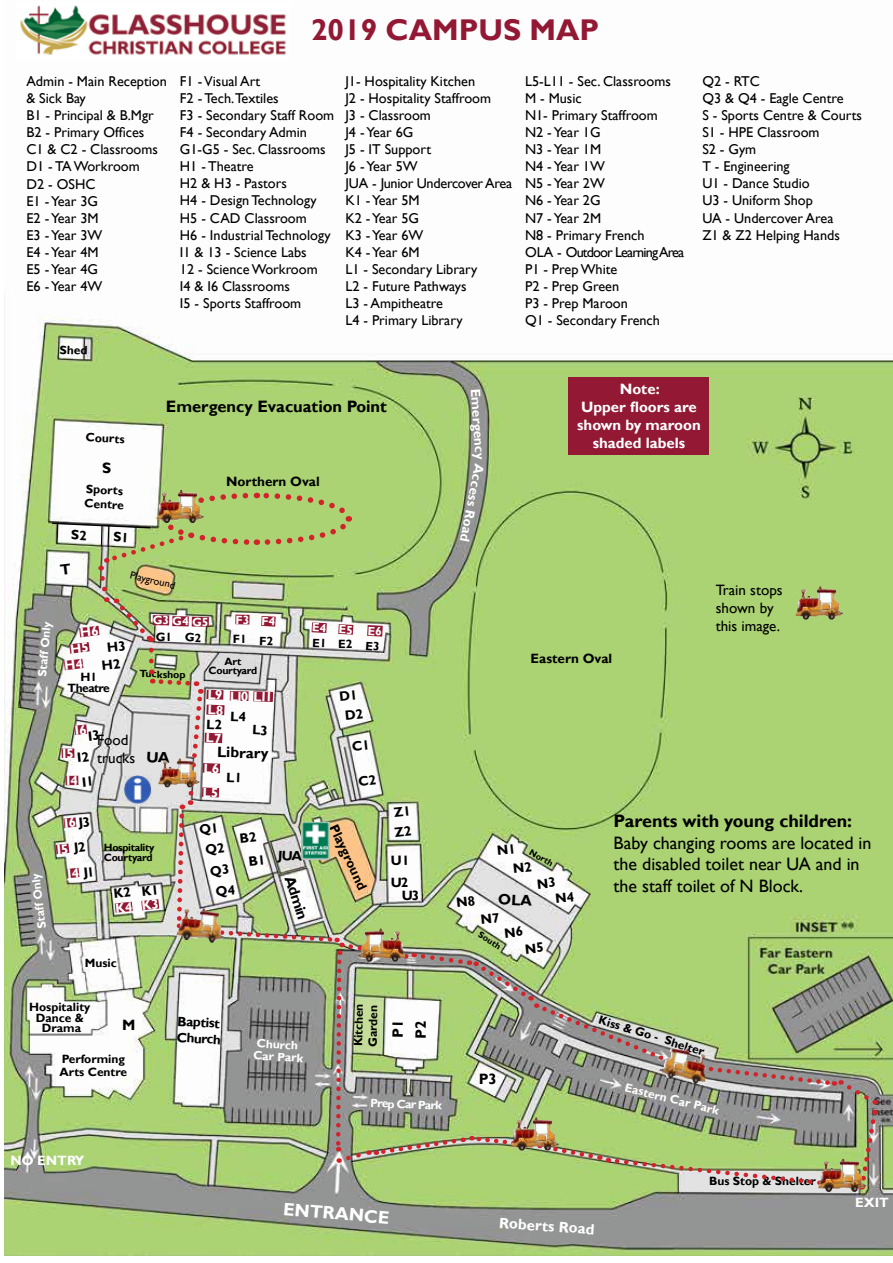
<style>
.page{position:relative;width:893px;height:1263px;background:#fff}
.page>*{position:absolute;margin:0;border:0;box-sizing:border-box;transform-origin:0 0}
.t1{font:700 30px "Gill Sans";color:#921834}
.t2{font:18px/21.6px "Gill Sans";color:#000}
.t3{font:700 18px "Gill Sans";color:#000}
.t4{font:700 18px "Gill Sans";color:#fff}
.t5{font:700 16.5px "Gill Sans";color:#000}
.t6{font:700 15px/18px "Gill Sans";color:#fff;text-align:center}
.t7{font:15px/18px "Gill Sans";color:#000}
.t8{font:700 15px/23.1px "Gill Sans";color:#000}
.t9{font:14.25px/17.1px "Gill Sans";color:#000}
.t10{font:700 13.5px/16.2px "Gill Sans";color:#000}
.t11{font:700 13.5px/25.3px "Gill Sans";color:#fff}
.t12{font:700 12px/14.4px "Gill Sans";color:#000}
.t13{font:700 12px/12px "Gill Sans";color:#fff}
.t14{font:700 12px/10.5px "Gill Sans";letter-spacing:-.04em;color:#000;text-align:center}
.t15{font:700 10.5px/10.5px "Gill Sans";letter-spacing:-.03em;color:#000}
.t16{font:10.5px "Gill Sans";color:#000}
.t17{font:700 9px "Gill Sans";color:#000}
.s1{color:#000}
</style>
<div class="page">
<img style="left:4px;top:316px;width:889px;height:939px">
<img style="left:20px;top:5px;width:266px;height:50px">
<div style="left:569px;top:377px;width:140px;height:78px;background:#921834"></div>
<img style="left:51px;top:490px;width:827px;height:702px">
<p class="t9" style="left:26px;top:73px;width:142px">Admin - Main Reception &amp; Sick Bay<br>B1 - Principal &amp; B.Mgr<br>B2 - Primary Offices<br>C1 &amp; C2 - Classrooms<br>D1 - TA Workroom<br>D2 - OSHC<br>E1 - Year 3G<br>E2 - Year 3M<br>E3 - Year 3W<br>E4 - Year 4M<br>E5 - Year 4G<br>E6 - Year 4W</p>
<p class="t12" style="left:60px;top:343px;width:29px;rotate:2deg">Shed</p>
<h1 class="t1" style="left:311px;top:12px;width:290px">2019 CAMPUS MAP</h1>
<p class="t9" style="left:180px;top:73px;width:156px">F1 - Visual Art<br>F2 - Tech.Textiles<br>F3 - Secondary Staff Room<br>F4 - Secondary Admin<br>G1-G5 - Sec. Classrooms<br>H1 - Theatre<br>H2 &amp; H3 - Pastors<br>H4 - Design Technology<br>H5 - CAD Classroom<br>H6 - Industrial Technology<br>I1 &amp; 13 - Science Labs<br>12 - Science Workroom<br>I4 &amp; I6 Classrooms<br>I5 - Sports Staffroom</p>
<p class="t9" style="left:345px;top:73px;width:168px">J1- Hospitality Kitchen<br>J2 - Hospitality Staffroom<br>J3 - Classroom<br>J4 - Year 6G<br>J5 - IT Support<br>J6 - Year 5W<br>JUA - Junior Undercover Area<br>K1 - Year 5M<br>K2 - Year 5G<br>K3 - Year 6W<br>K4 - Year 6M<br>L1 - Secondary Library<br>L2 - Future Pathways<br>L3 - Ampitheatre<br>L4 - Primary Library</p>
<p class="t9" style="left:525px;top:73px;width:161px">L5-L11 - Sec. Classrooms<br>M - Music<br>N1- Primary Staffroom<br>N2 - Year 1G<br>N3 - Year 1M<br>N4 - Year 1W<br>N5 - Year 2W<br>N6 - Year 2G<br>N7 - Year 2M<br>N8 - Primary French<br>OLA - Outdoor Learning Area<br>P1 - Prep White<br>P2 - Prep Green<br>P3 - Prep Maroon<br>Q1 - Secondary French</p>
<p class="t9" style="left:702px;top:73px;width:161px">Q2 - RTC<br>Q3 &amp; Q4 - Eagle Centre<br>S - Sports Centre &amp; Courts<br>S1 - HPE Classroom<br>S2 - Gym<br>T - Engineering<br>U1 - Dance Studio<br>U3 - Uniform Shop<br>UA - Undercover Area<br>Z1 &amp; Z2 Helping Hands</p>
<p class="t12" style="left:86px;top:430px;width:40px;rotate:3deg">Courts</p>
<p class="t8" style="left:102px;top:456px;width:11px">S</p>
<p class="t12" style="left:86px;top:482px;width:41px;rotate:3deg">Sports<br>Centre</p>
<p class="t5" style="left:166px;top:397px;width:223px">Emergency Evacuation Point</p>
<p class="t10" style="left:226px;top:473px;width:95px">Northern Oval</p>
<p class="t13" style="left:36px;top:676px;width:57px;rotate:-85deg">Staff Only</p>
<p class="t14" style="left:68px;top:672px;width:44px">H1<br>Theatre</p>
<p class="t16" style="left:132px;top:568px;width:48px;rotate:14deg">Playground</p>
<p class="t13" style="left:153px;top:615px;width:57px;rotate:1deg">G3 G4 G5</p>
<p class="t12" style="left:156px;top:630px;width:18px">G1</p>
<p class="t12" style="left:233px;top:632px;width:15px">F1</p>
<p class="t15" style="left:140px;top:669px;width:48px;rotate:1deg">Tuckshop</p>
<p class="t15" style="left:209px;top:658px;width:50px;line-height:9px;text-align:center">Art<br>Courtyard</p>
<p class="t7" style="left:97px;top:731px;width:40px">Food trucks</p>
<p class="t10" style="left:76px;top:745px;width:16px;line-height:25px;rotate:-6deg">I2<br>I1</p>
<p class="t8" style="left:217px;top:741px;width:53px;rotate:1deg">Library</p>
<p class="t13" style="left:36px;top:929px;width:57px;rotate:-97deg">Staff Only</p>
<p class="t11" style="left:53px;top:812px;width:38px;text-indent:10px;rotate:-6deg">J6 <span class="s1">J3<br></span>J5 <span class="s1">J2</span></p>
<p class="t11" style="left:66px;top:861px;width:29px;rotate:-6deg">J4 <span class="s1">J1</span></p>
<p class="t15" style="left:104px;top:842px;width:52px">Hospitality<br>Courtyard</p>
<p class="t10" style="left:113px;top:886px;width:47px;rotate:-6deg">K2 K1</p>
<p class="t11" style="left:114px;top:896px;width:45px;rotate:-6deg">K4 K3</p>
<p class="t13" style="left:312px;top:622px;width:72px;rotate:3deg">E4 E5 E6</p>
<p class="t12" style="left:338px;top:637px;width:16px">E2</p>
<p class="t10" style="left:338px;top:687px;width:23px;line-height:19.5px;rotate:-6deg">D1<br>D2</p>
<p class="t8" style="left:300px;top:873px;width:47px;rotate:72deg">Admin</p>
<p class="t10" style="left:340px;top:821px;width:72px;rotate:65deg">Playground</p>
<p class="t10" style="left:391px;top:802px;width:20px;line-height:20.7px;rotate:-6deg">Z1<br>Z2</p>
<p class="t10" style="left:391px;top:875px;width:19px">U2</p>
<p class="t10" style="left:402px;top:888px;width:19px">U3</p>
<p class="t12" style="left:85px;top:956px;width:33px">Music</p>
<p class="t12" style="left:29px;top:1002px;width:63px;line-height:10.5px;text-align:center">Hospitality<br>Dance &amp;<br>Drama</p>
<p class="t12" style="left:59px;top:1052px;width:69px;line-height:13.5px">Performing<br>Arts Centre</p>
<p class="t8" style="left:122px;top:1014px;width:15px">M</p>
<p class="t10" style="left:178px;top:1013px;width:46px;rotate:3deg">Baptist<br>Church</p>
<p class="t13" style="left:254px;top:1037px;width:52px;rotate:3deg">Church<br>Car Park</p>
<p class="t12" style="left:351px;top:1046px;width:44px;rotate:-89deg">Kitchen<br>Garden</p>
<p class="t8" style="left:386px;top:1038px;width:20px;rotate:-89deg">P1<br>P2</p>
<p class="t11" style="left:10px;top:1148px;width:75px">NO ENTRY</p>
<p class="t13" style="left:370px;top:1097px;width:73px;rotate:2deg">Prep Car Park</p>
<p class="t11" style="left:488px;top:387px;width:73px;rotate:86deg">Emergency</p>
<p class="t11" style="left:492px;top:466px;width:80px;rotate:101deg">Access Road</p>
<p class="t6" style="left:577px;top:380px;width:125px">Note:<br>Upper floors are shown by maroon shaded labels</p>
<p class="t10" style="left:531px;top:651px;width:83px">Eastern Oval</p>
<p class="t7" style="left:716px;top:581px;width:69px">Train stops shown by this image.</p>
<p class="t10" style="left:510px;top:839px;width:20px;line-height:20px;text-indent:-14px;rotate:-6deg">N1<br>N2</p>
<p class="t17" style="left:533px;top:846px;width:28px;rotate:30deg">North</p>
<p class="t10" style="left:553px;top:875px;width:20px;text-indent:-17px;rotate:-6deg">N3<br>N4</p>
<p class="t3" style="left:613px;top:810px;width:240px">Parents with young children:</p>
<p class="t2" style="left:613px;top:832px;width:260px">Baby changing rooms are located in the disabled toilet near UA and in the staff toilet of N Block.</p>
<p class="t17" style="left:482px;top:929px;width:26px;rotate:32deg">South</p>
<p class="t8" style="left:479px;top:1068px;width:20px">P3</p>
<p class="t12" style="left:601px;top:1013px;width:111px;rotate:17deg">Kiss &amp; Go - Shelter</p>
<p class="t13" style="left:627px;top:1082px;width:98px;rotate:14deg">Eastern Car Park</p>
<p class="t12" style="left:709px;top:1174px;width:108px">Bus Stop &amp; Shelter</p>
<p class="t4" style="left:284px;top:1198px;width:108px;rotate:5deg">ENTRANCE</p>
<p class="t11" style="left:855px;top:1190px;width:35px">EXIT</p>
<p class="t6" style="left:500px;top:1214px;width:97px;rotate:4deg">Roberts Road</p>
</div>
